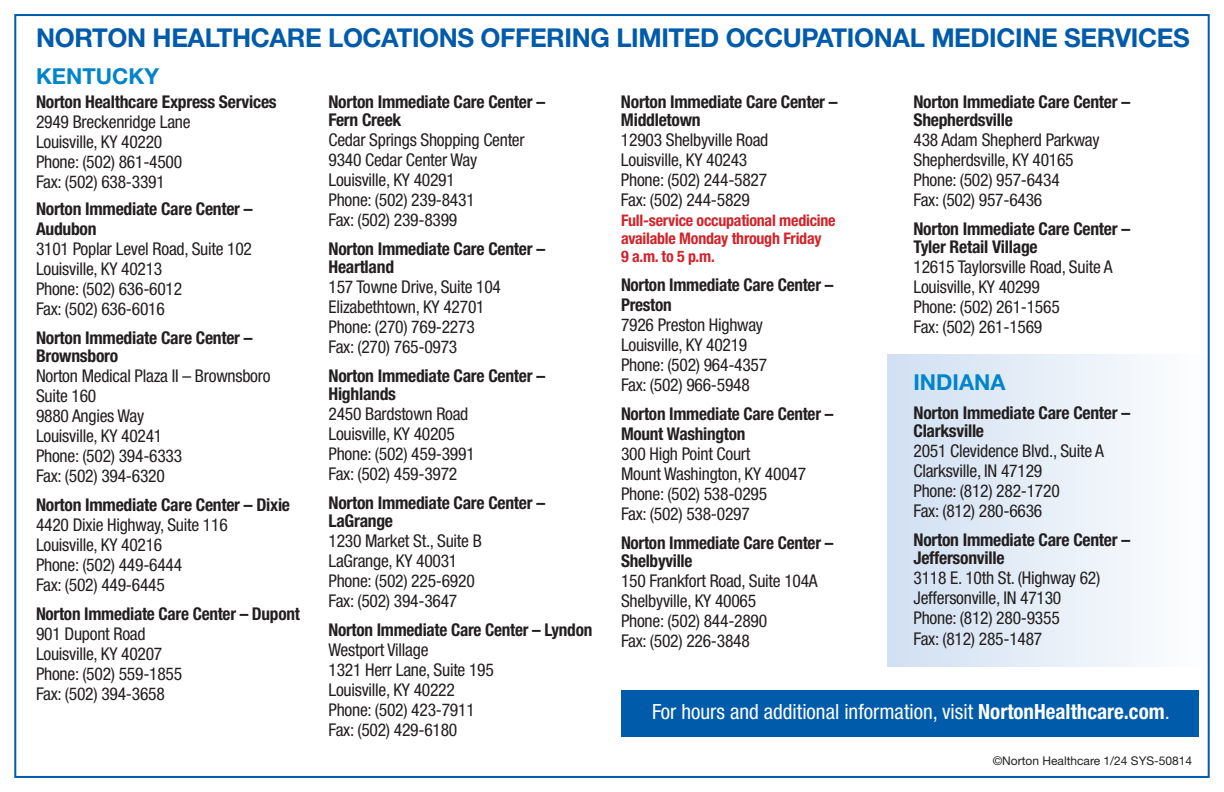
<style>
.page{position:relative;width:1224px;height:792px;background:#fff}
.page>*{position:absolute;margin:0;border:0;box-sizing:border-box;transform-origin:0 0}
.t1{font:700 26px "Helvetica Neue LT Std";letter-spacing:-.015em;color:#015bab}
.t2{font:700 22px "Helvetica Neue LT Std";color:#0085cb}
.t3{font:condensed 21px "Helvetica Neue LT Std";color:#fff}
.t4{font:condensed 17.6px/20px "Helvetica Neue LT Std";letter-spacing:-.015em;color:#231f20}
.t5{font:700 condensed 17.6px/18px "Helvetica Neue LT Std";letter-spacing:-.015em;color:#231f20}
.t6{font:700 condensed 16px/18px "Helvetica Neue LT Std";letter-spacing:-.015em;color:#d1232a}
.t7{font:12px "Helvetica Neue LT Std";color:#231f20}
.s1{font-weight:700}
</style>
<div class="page">
<div style="left:888px;top:354px;width:320px;height:313px;background:linear-gradient(to right,#d0e0f2,#fefefe)"></div>
<div style="left:621px;top:690px;width:577px;height:47px;background:#015bab"></div>
<h1 class="t1" style="left:36px;top:21px;width:1155px">NORTON HEALTHCARE LOCATIONS OFFERING LIMITED OCCUPATIONAL MEDICINE SERVICES</h1>
<p class="t2" style="left:36px;top:63px;width:125px">KENTUCKY</p>
<p class="t5" style="left:36px;top:92px;width:242px">Norton Healthcare Express Services</p>
<p class="t4" style="left:36px;top:111px;width:156px">2949 Breckenridge Lane<br>Louisville, KY 40220<br>Phone: (502) 861-4500<br>Fax: (502) 638-3391</p>
<p class="t5" style="left:36px;top:198px;width:218px;line-height:20px">Norton Immediate Care Center –<br>Audubon</p>
<p class="t4" style="left:36px;top:238px;width:218px">3101 Poplar Level Road, Suite 102<br>Louisville, KY 40213<br>Phone: (502) 636-6012<br>Fax: (502) 636-6016</p>
<p class="t5" style="left:36px;top:328px;width:218px">Norton Immediate Care Center –<br>Brownsboro</p>
<p class="t4" style="left:36px;top:365px;width:236px">Norton Medical Plaza II – Brownsboro<br>Suite 160<br>9880 Angies Way<br>Louisville, KY 40241<br>Phone: (502) 394-6333<br>Fax: (502) 394-6320</p>
<p class="t5" style="left:36px;top:495px;width:256px">Norton Immediate Care Center – Dixie</p>
<p class="t4" style="left:36px;top:514px;width:193px">4420 Dixie Highway, Suite 116<br>Louisville, KY 40216<br>Phone: (502) 449-6444<br>Fax: (502) 449-6445</p>
<p class="t5" style="left:36px;top:604px;width:265px">Norton Immediate Care Center – Dupont</p>
<p class="t4" style="left:36px;top:623px;width:148px">901 Dupont Road<br>Louisville, KY 40207<br>Phone: (502) 559-1855<br>Fax: (502) 394-3658</p>
<p class="t5" style="left:328px;top:92px;width:218px">Norton Immediate Care Center –<br>Fern Creek</p>
<p class="t4" style="left:328px;top:129px;width:198px">Cedar Springs Shopping Center<br>9340 Cedar Center Way<br>Louisville, KY 40291<br>Phone: (502) 239-8431<br>Fax: (502) 239-8399</p>
<p class="t5" style="left:328px;top:239px;width:218px">Norton Immediate Care Center –<br>Heartland</p>
<p class="t4" style="left:328px;top:276px;width:174px">157 Towne Drive, Suite 104<br>Elizabethtown, KY 42701<br>Phone: (270) 769-2273<br>Fax: (270) 765-0973</p>
<p class="t5" style="left:328px;top:366px;width:218px">Norton Immediate Care Center –<br>Highlands</p>
<p class="t4" style="left:328px;top:403px;width:148px">2450 Bardstown Road<br>Louisville, KY 40205<br>Phone: (502) 459-3991<br>Fax: (502) 459-3972</p>
<p class="t5" style="left:328px;top:493px;width:218px">Norton Immediate Care Center –<br>LaGrange</p>
<p class="t4" style="left:328px;top:530px;width:155px">1230 Market St., Suite B<br>LaGrange, KY 40031<br>Phone: (502) 225-6920<br>Fax: (502) 394-3647</p>
<p class="t5" style="left:328px;top:620px;width:265px">Norton Immediate Care Center – Lyndon</p>
<p class="t4" style="left:328px;top:639px;width:167px">Westport Village<br>1321 Herr Lane, Suite 195<br>Louisville, KY 40222<br>Phone: (502) 423-7911<br>Fax: (502) 429-6180</p>
<p class="t5" style="left:621px;top:92px;width:218px">Norton Immediate Care Center –<br>Middletown</p>
<p class="t4" style="left:621px;top:129px;width:149px">12903 Shelbyville Road<br>Louisville, KY 40243<br>Phone: (502) 244-5827<br>Fax: (502) 244-5829</p>
<p class="t6" style="left:621px;top:211px;width:216px">Full-service occupational medicine available Monday through Friday<br>9 a.m. to 5 p.m.</p>
<p class="t5" style="left:621px;top:274px;width:214px;line-height:20px">Norton Immediate Care Center –<br>Preston</p>
<p class="t4" style="left:621px;top:314px;width:148px">7926 Preston Highway<br>Louisville, KY 40219<br>Phone: (502) 964-4357<br>Fax: (502) 966-5948</p>
<p class="t5" style="left:621px;top:403px;width:214px;line-height:20px">Norton Immediate Care Center –<br>Mount Washington</p>
<p class="t4" style="left:621px;top:443px;width:187px">300 High Point Court<br>Mount Washington, KY 40047<br>Phone: (502) 538-0295<br>Fax: (502) 538-0297</p>
<p class="t5" style="left:621px;top:533px;width:214px">Norton Immediate Care Center –<br>Shelbyville</p>
<p class="t4" style="left:621px;top:570px;width:198px">150 Frankfort Road, Suite 104A<br>Shelbyville, KY 40065<br>Phone: (502) 844-2890<br>Fax: (502) 226-3848</p>
<p class="t5" style="left:913px;top:92px;width:218px">Norton Immediate Care Center –<br>Shepherdsville</p>
<p class="t4" style="left:913px;top:129px;width:188px">438 Adam Shepherd Parkway<br>Shepherdsville, KY 40165<br>Phone: (502) 957-6434<br>Fax: (502) 957-6436</p>
<p class="t5" style="left:913px;top:219px;width:218px">Norton Immediate Care Center –<br>Tyler Retail Village</p>
<p class="t4" style="left:913px;top:256px;width:201px">12615 Taylorsville Road, Suite A<br>Louisville, KY 40299<br>Phone: (502) 261-1565<br>Fax: (502) 261-1569</p>
<p class="t2" style="left:914px;top:368px;width:94px">INDIANA</p>
<p class="t5" style="left:914px;top:403px;width:218px">Norton Immediate Care Center –<br>Clarksville</p>
<p class="t4" style="left:914px;top:440px;width:192px">2051 Clevidence Blvd., Suite A<br>Clarksville, IN 47129<br>Phone: (812) 282-1720<br>Fax: (812) 280-6636</p>
<p class="t5" style="left:914px;top:530px;width:218px">Norton Immediate Care Center –<br>Jeffersonville</p>
<p class="t4" style="left:914px;top:567px;width:188px">3118 E. 10th St. (Highway 62)<br>Jeffersonville, IN 47130<br>Phone: (812) 280-9355<br>Fax: (812) 285-1487</p>
<p class="t3" style="left:652px;top:699px;width:519px">For hours and additional information, visit <span class="s1">NortonHealthcare.com</span>.</p>
<p class="t7" style="left:993px;top:753px;width:201px">©Norton Healthcare 1/24 SYS-50814</p>
</div>
